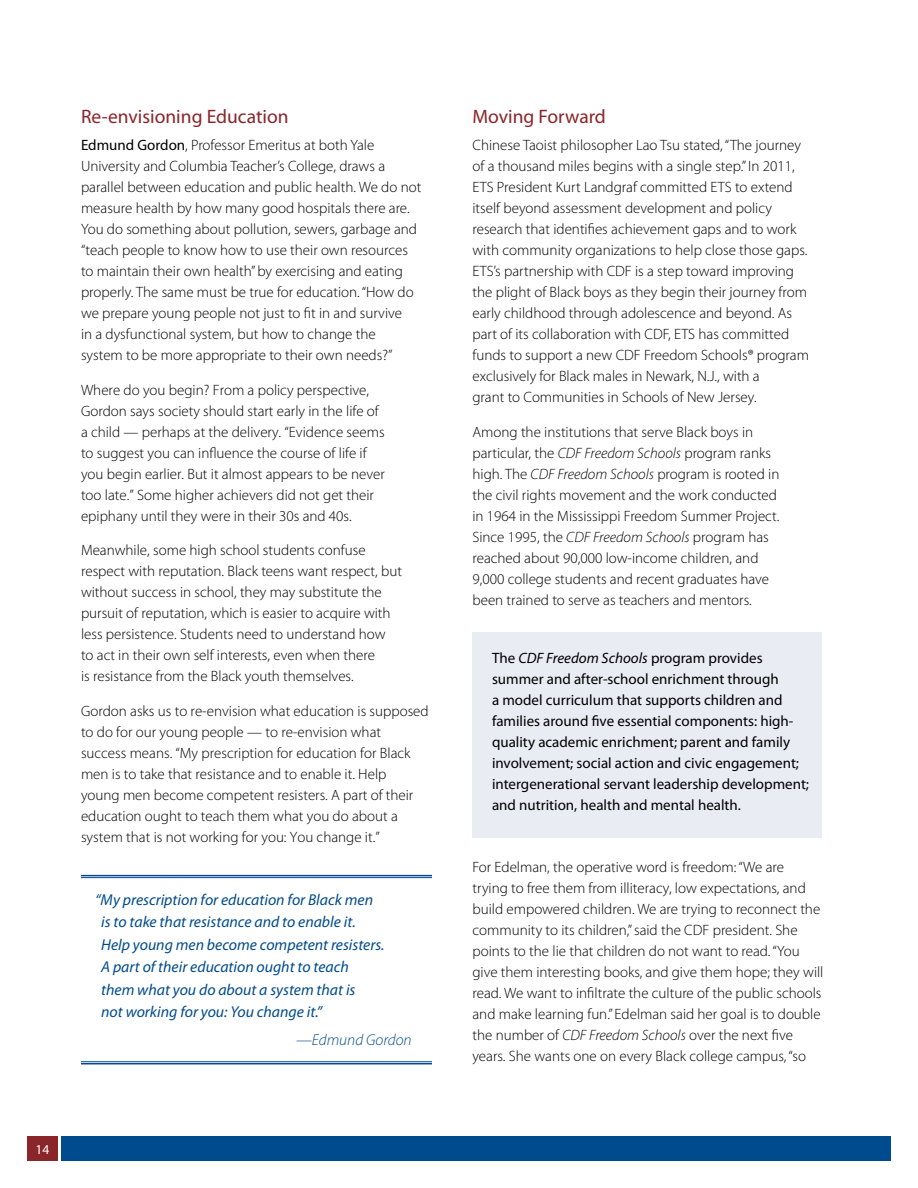
<style>
.page{position:relative;width:918px;height:1188px;background:#fff}
.page>*{position:absolute;margin:0;border:0;box-sizing:border-box;transform-origin:0 0}
.t1{font:19.5px "Myriad Pro";color:#8a2529}
.t2{font:italic 15.75px/22.5px "Myriad Pro";color:#004b8d}
.t3{font:italic 300 15.75px "Myriad Pro";color:#004b8d}
.t4{font:300 15px/21px "Myriad Pro";color:#000}
.t5{font:15px/21px "Myriad Pro";color:#000}
.t6{font:13.5px "Myriad Pro";color:#fff}
.s1{font-weight:400}
.s2{font-style:italic}
</style>
<div class="page">
<div style="left:62px;top:1136px;width:829px;height:25px;background:#004b8d"></div>
<div style="left:27px;top:1136px;width:31px;height:25px;background:#8a2529"></div>
<hr style="left:81px;top:875px;width:351px;height:1px;background:#004b8d">
<hr style="left:81px;top:877px;width:351px;height:1px;background:#004b8d">
<hr style="left:81px;top:1061px;width:351px;height:1px;background:#004b8d">
<hr style="left:81px;top:1063px;width:351px;height:1px;background:#004b8d">
<div style="left:472px;top:632px;width:350px;height:205px;background:#eaecf4"></div>
<h1 class="t1" style="left:81px;top:104px;width:209px">Re-envisioning Education</h1>
<p class="t4" style="left:81px;top:135px;width:342px"><span class="s1">Edmund Gordon</span>, Professor Emeritus at both Yale University and Columbia Teacher’s College, draws a parallel between education and public health. We do not measure health by how many good hospitals there are.<br>You do something about pollution, sewers, garbage and “teach people to know how to use their own resources to maintain their own health” by exercising and eating properly. The same must be true for education. “How do we prepare young people not just to fit in and survive<br>in a dysfunctional system, but how to change the system to be more appropriate to their own needs?”</p>
<p class="t4" style="left:81px;top:380px;width:306px">Where do you begin? From a policy perspective, Gordon says society should start early in the life of a child — perhaps at the delivery. “Evidence seems to suggest you can influence the course of life if you begin earlier. But it almost appears to be never too late.” Some higher achievers did not get their epiphany until they were in their 30s and 40s.</p>
<p class="t4" style="left:81px;top:540px;width:322px">Meanwhile, some high school students confuse respect with reputation. Black teens want respect, but without success in school, they may substitute the pursuit of reputation, which is easier to acquire with less persistence. Students need to understand how to act in their own self interests, even when there<br>is resistance from the Black youth themselves.</p>
<p class="t4" style="left:81px;top:701px;width:349px">Gordon asks us to re-envision what education is supposed to do for our young people — to re-envision what success means. “My prescription for education for Black men is to take that resistance and to enable it. Help young men become competent resisters. A part of their education ought to teach them what you do about a system that is not working for you: You change it.”</p>
<p class="t2" style="left:101px;top:888px;width:285px;text-indent:-6px">“My prescription for education for Black men is to take that resistance and to enable it.<br>Help young men become competent resisters.<br>A part of their education ought to teach them what you do about a system that is<br>not working for you: You change it.”</p>
<p class="t3" style="left:296px;top:1032px;width:117px">—Edmund Gordon</p>
<p class="t6" style="left:36px;top:1141px;width:15px">14</p>
<h1 class="t1" style="left:472px;top:104px;width:135px">Moving Forward</h1>
<p class="t4" style="left:472px;top:135px;width:338px">Chinese Taoist philosopher Lao Tsu stated, “The journey of a thousand miles begins with a single step.” In 2011, ETS President Kurt Landgraf committed ETS to extend itself beyond assessment development and policy research that identifies achievement gaps and to work with community organizations to help close those gaps.<br>ETS’s partnership with CDF is a step toward improving the plight of Black boys as they begin their journey from early childhood through adolescence and beyond. As part of its collaboration with CDF, ETS has committed funds to support a new CDF Freedom Schools® program exclusively for Black males in Newark, N.J., with a<br>grant to Communities in Schools of New Jersey.</p>
<p class="t4" style="left:472px;top:422px;width:308px">Among the institutions that serve Black boys in particular, the <span class="s2">CDF Freedom Schools</span> program ranks high. The <span class="s2">CDF Freedom Schools</span> program is rooted in the civil rights movement and the work conducted in 1964 in the Mississippi Freedom Summer Project.<br>Since 1995, the <span class="s2">CDF Freedom Schools</span> program has reached about 90,000 low-income children, and 9,000 college students and recent graduates have been trained to serve as teachers and mentors.</p>
<p class="t5" style="left:492px;top:648px;width:319px">The <span class="s2">CDF Freedom Schools</span> program provides summer and after-school enrichment through<br>a model curriculum that supports children and families around five essential components: high&shy;quality academic enrichment; parent and family involvement; social action and civic engagement; intergenerational servant leadership development; and nutrition, health and mental health.</p>
<p class="t4" style="left:472px;top:857px;width:352px">For Edelman, the operative word is freedom: “We are<br>trying to free them from illiteracy, low expectations, and build empowered children. We are trying to reconnect the community to its children,” said the CDF president. She points to the lie that children do not want to read. “You give them interesting books, and give them hope; they will read. We want to infiltrate the culture of the public schools and make learning fun.” Edelman said her goal is to double the number of <span class="s2">CDF Freedom Schools</span> over the next five years. She wants one on every Black college campus, “so</p>
</div>
